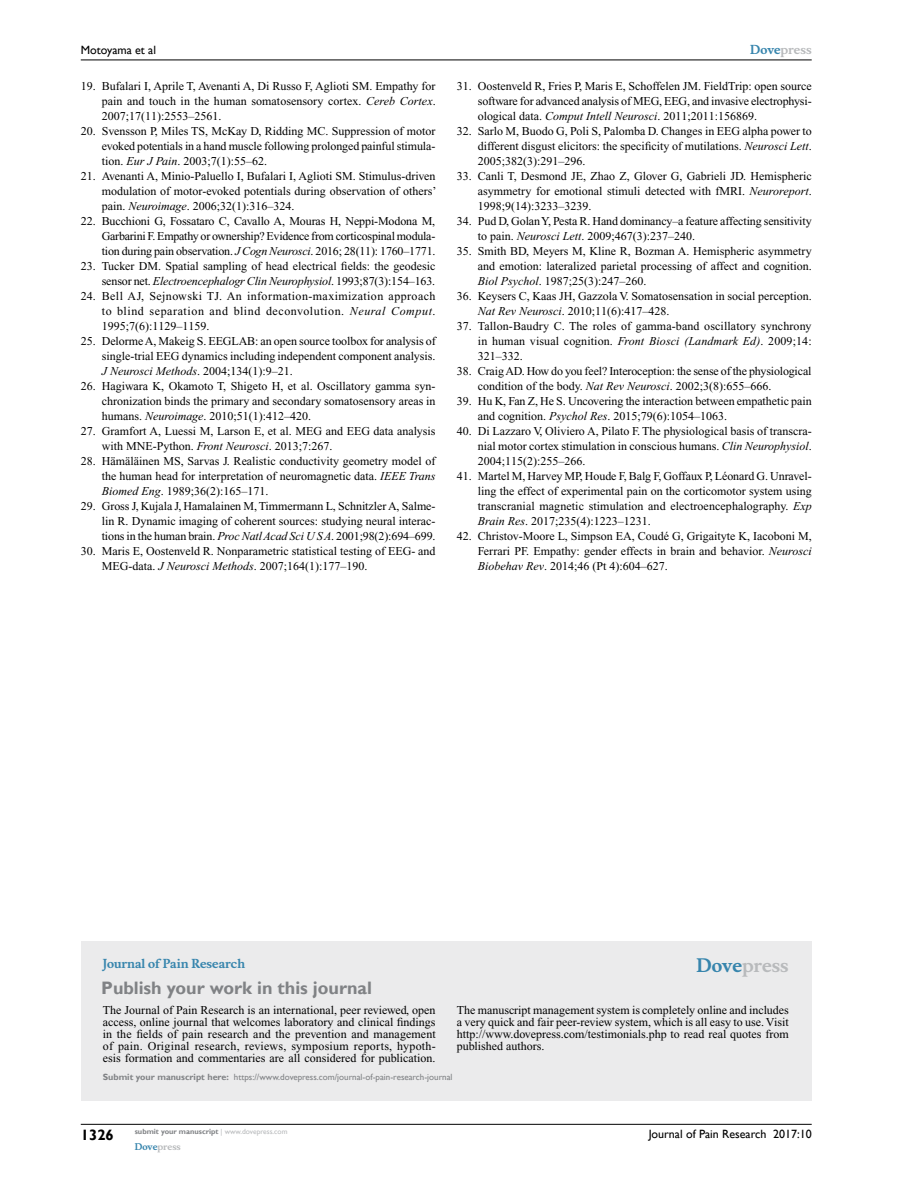
<style>
.page{position:relative;width:918px;height:1188px;background:#fff}
.page>*{position:absolute;margin:0;border:0;box-sizing:border-box;transform-origin:0 0}
.t1{font:700 18px "Gill Sans";color:#808285}
.t2{font:700 18px "Musee";color:#b8babc}
.t3{font:700 15px "Gill Sans";color:#000}
.t4{font:12px/15px "Times New Roman";color:#000;text-align:justify}
.t5{font:12px "Gill Sans";color:#000}
.t6{font:700 12px "Musee";color:#3785ad}
.t7{font:700 12px "Musee";color:#b8babc}
.t8{font:9px "Gill Sans";color:#808285}
.t9{font:700 9px "Musee";color:#b8babc}
.t10{font:700 7.5px "Gill Sans";color:#808285}
.s1{font-style:italic}
.s2{color:#3785ad}
.s3{font-weight:700}
.s4{font-weight:400;color:#b8babc}
</style>
<div class="page">
<div style="left:81px;top:941px;width:731px;height:159px;background:#ebebec"></div>
<hr style="left:81px;top:1124px;width:731px;height:1px;background:#000">
<hr style="left:81px;top:60px;width:731px;height:1px;background:#000">
<p class="t5" style="left:81px;top:43px;width:77px">Motoyama et al</p>
<p class="t4" style="left:102px;top:79px;width:335px;text-indent:-21px">19. Bufalari I, Aprile T, Avenanti A, Di Russo F, Aglioti SM. Empathy for pain and touch in the human somatosensory cortex. <span class="s1">Cereb Cortex</span>.<br>2007;17(11):2553–2561.</p>
<p class="t4" style="left:102px;top:124px;width:335px;text-indent:-21px">20. Svensson P, Miles TS, McKay D, Ridding MC. Suppression of motor evoked potentials in a hand muscle following prolonged painful stimula&shy;tion. <span class="s1">Eur J Pain</span>. 2003;7(1):55–62.</p>
<p class="t4" style="left:102px;top:169px;width:336px;text-indent:-21px">21. Avenanti A, Minio-Paluello I, Bufalari I, Aglioti SM. Stimulus-driven modulation of motor-evoked potentials during observation of others’ pain. <span class="s1">Neuroimage</span>. 2006;32(1):316–324.</p>
<p class="t4" style="left:102px;top:214px;width:335px;text-indent:-21px">22. Bucchioni G, Fossataro C, Cavallo A, Mouras H, Neppi-Modona M, Garbarini F. Empathy or ownership? Evidence from corticospinal modula&shy;tion during pain observation. <span class="s1">J Cogn Neurosci</span>. 2016; 28(11): 1760–1771.</p>
<p class="t4" style="left:81px;top:259px;width:356px;text-align:right">23. Tucker DM. Spatial sampling of head electrical fields: the geodesic sensor net. <span class="s1">Electroencephalogr Clin Neurophysiol</span>. 1993;87(3):154–163.</p>
<p class="t4" style="left:102px;top:289px;width:335px;text-indent:-21px">24. Bell AJ, Sejnowski TJ. An information-maximization approach to blind separation and blind deconvolution. <span class="s1">Neural Comput</span>.<br>1995;7(6):1129–1159.</p>
<p class="t4" style="left:102px;top:334px;width:335px;text-indent:-21px">25. Delorme A, Makeig S. EEGLAB: an open source toolbox for analysis of single-trial EEG dynamics including independent component analysis.<br><span class="s1">J Neurosci Methods</span>. 2004;134(1):9–21.</p>
<p class="t4" style="left:102px;top:379px;width:335px;text-indent:-21px">26. Hagiwara K, Okamoto T, Shigeto H, et al. Oscillatory gamma syn&shy;chronization binds the primary and secondary somatosensory areas in humans. <span class="s1">Neuroimage</span>. 2010;51(1):412–420.</p>
<p class="t4" style="left:102px;top:424px;width:335px;text-indent:-21px">27. Gramfort A, Luessi M, Larson E, et al. MEG and EEG data analysis with MNE-Python. <span class="s1">Front Neurosci</span>. 2013;7:267.</p>
<p class="t4" style="left:102px;top:454px;width:335px;text-indent:-21px">28. Hämäläinen MS, Sarvas J. Realistic conductivity geometry model of the human head for interpretation of neuromagnetic data. <span class="s1">IEEE Trans Biomed Eng</span>. 1989;36(2):165–171.</p>
<p class="t4" style="left:102px;top:499px;width:335px;text-indent:-21px">29. Gross J, Kujala J, Hamalainen M, Timmermann L, Schnitzler A, Salme&shy;lin R. Dynamic imaging of coherent sources: studying neural interac&shy;tions in the human brain. <span class="s1">Proc Natl Acad Sci U S A</span>. 2001;98(2):694–699.</p>
<p class="t4" style="left:102px;top:544px;width:335px;text-indent:-21px">30. Maris E, Oostenveld R. Nonparametric statistical testing of EEG- and<br>MEG-data. <span class="s1">J Neurosci Methods</span>. 2007;164(1):177–190.</p>
<p class="t7" style="left:750px;top:43px;width:63px"><span class="s2">Dove</span>press</p>
<p class="t4" style="left:478px;top:79px;width:335px;text-indent:-21px">31. Oostenveld R, Fries P, Maris E, Schoffelen JM. FieldTrip: open source software for advanced analysis of MEG, EEG, and invasive electrophysi&shy;ological data. <span class="s1">Comput Intell Neurosci</span>. 2011;2011:156869.</p>
<p class="t4" style="left:478px;top:124px;width:335px;text-indent:-21px">32. Sarlo M, Buodo G, Poli S, Palomba D. Changes in EEG alpha power to different disgust elicitors: the specificity of mutilations. <span class="s1">Neurosci Lett</span>.<br>2005;382(3):291–296.</p>
<p class="t4" style="left:478px;top:169px;width:335px;text-indent:-21px">33. Canli T, Desmond JE, Zhao Z, Glover G, Gabrieli JD. Hemispheric asymmetry for emotional stimuli detected with fMRI. <span class="s1">Neuroreport</span>.<br>1998;9(14):3233–3239.</p>
<p class="t4" style="left:478px;top:214px;width:335px;text-indent:-21px">34. Pud D, Golan Y, Pesta R. Hand dominancy–a feature affecting sensitivity to pain. <span class="s1">Neurosci Lett</span>. 2009;467(3):237–240.</p>
<p class="t4" style="left:478px;top:244px;width:335px;text-indent:-21px">35. Smith BD, Meyers M, Kline R, Bozman A. Hemispheric asymmetry and emotion: lateralized parietal processing of affect and cognition.<br><span class="s1">Biol Psychol</span>. 1987;25(3):247–260.</p>
<p class="t4" style="left:478px;top:289px;width:335px;text-indent:-21px">36. Keysers C, Kaas JH, Gazzola V. Somatosensation in social perception.<br><span class="s1">Nat Rev Neurosci</span>. 2010;11(6):417–428.</p>
<p class="t4" style="left:478px;top:319px;width:335px;text-indent:-21px">37. Tallon-Baudry C. The roles of gamma-band oscillatory synchrony in human visual cognition. <span class="s1">Front Biosci (Landmark Ed)</span>. 2009;14:<br>321–332.</p>
<p class="t4" style="left:478px;top:364px;width:335px;text-indent:-21px">38. Craig AD. How do you feel? Interoception: the sense of the physiological condition of the body. <span class="s1">Nat Rev Neurosci</span>. 2002;3(8):655–666.</p>
<p class="t4" style="left:478px;top:394px;width:335px;text-indent:-21px">39. Hu K, Fan Z, He S. Uncovering the interaction between empathetic pain and cognition. <span class="s1">Psychol Res</span>. 2015;79(6):1054–1063.</p>
<p class="t4" style="left:478px;top:424px;width:335px;text-indent:-21px">40. Di Lazzaro V, Oliviero A, Pilato F. The physiological basis of transcra&shy;nial motor cortex stimulation in conscious humans. <span class="s1">Clin Neurophysiol</span>.<br>2004;115(2):255–266.</p>
<p class="t4" style="left:478px;top:469px;width:336px;text-indent:-21px">41. Martel M, Harvey MP, Houde F, Balg F, Goffaux P, Léonard G. Unravel&shy;ling the effect of experimental pain on the corticomotor system using transcranial magnetic stimulation and electroencephalography. <span class="s1">Exp Brain Res</span>. 2017;235(4):1223–1231.</p>
<p class="t4" style="left:478px;top:529px;width:335px;text-indent:-21px">42. Christov-Moore L, Simpson EA, Coudé G, Grigaityte K, Iacoboni M, Ferrari PF. Empathy: gender effects in brain and behavior. <span class="s1">Neurosci Biobehav Rev</span>. 2014;46 (Pt 4):604–627.</p>
<p class="t6" style="left:103px;top:956px;width:144px">Journal of Pain Research</p>
<h1 class="t1" style="left:101px;top:977px;width:272px">Publish your work in this journal</h1>
<h1 class="t2" style="left:697px;top:955px;width:94px"><span class="s2">Dove</span>press</h1>
<p class="t4" style="left:103px;top:1004px;width:335px;line-height:12px">The Journal of Pain Research is an international, peer reviewed, open access, online journal that welcomes laboratory and clinical findings in the fields of pain research and the prevention and management of pain. Original research, reviews, symposium reports, hypoth&shy;esis formation and commentaries are all considered for publication.</p>
<p class="t4" style="left:457px;top:1004px;width:334px;line-height:12px">The manuscript management system is completely online and includes a very quick and fair peer-review system, which is all easy to use. Visit http://www.dovepress.com/testimonials.php to read real quotes from published authors.</p>
<p class="t8" style="left:103px;top:1072px;width:351px"><span class="s3">Submit your manuscript here:</span> https://www.dovepress.com/journal-of-pain-research-journal</p>
<p class="t3" style="left:81px;top:1126px;width:35px">1326</p>
<p class="t10" style="left:135px;top:1127px;width:154px">submit your manuscript <span class="s4">| www.dovepress.com</span></p>
<p class="t9" style="left:135px;top:1141px;width:48px"><span class="s2">Dove</span>press</p>
<p class="t5" style="left:649px;top:1127px;width:164px">Journal of Pain Research 2017:10</p>
</div>
